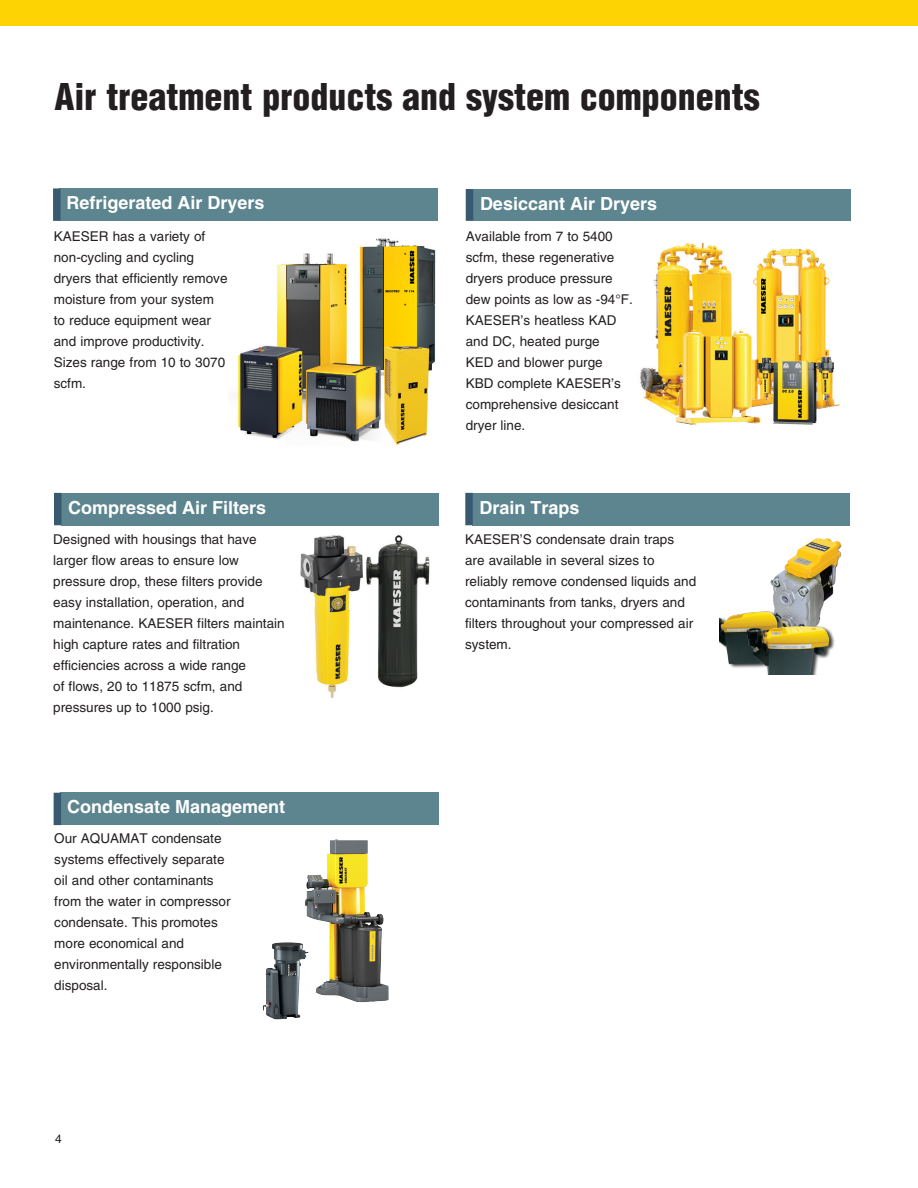
<style>
.page{position:relative;width:918px;height:1188px;background:#fff}
.page>*{position:absolute;margin:0;border:0;box-sizing:border-box;transform-origin:0 0}
.SUBHEAD{font:900 condensed 36px "Helvetica";color:#231f20}
.t1{font:700 18px "Helvetica";color:#fff}
.t2{font:13.5px/21px "Helvetica";color:#231f20}
.t3{font:12px "Helvetica";color:#231f20}
</style>
<div class="page">
<div style="left:0;top:0;width:918px;height:26px;background:#fed304"></div>
<img style="left:238px;top:238px;width:198px;height:207px">
<img style="left:640px;top:242px;width:200px;height:183px">
<img style="left:300px;top:535px;width:130px;height:163px">
<img style="left:719px;top:538px;width:123px;height:136px">
<img style="left:262px;top:839px;width:127px;height:181px">
<div style="left:60px;top:188px;width:378px;height:33px;background:#5c858f"></div>
<div style="left:53px;top:188px;width:8px;height:33px;background:#375a70"></div>
<div style="left:473px;top:189px;width:377px;height:32px;background:#5c858f"></div>
<div style="left:466px;top:189px;width:7px;height:32px;background:#375a70"></div>
<div style="left:62px;top:493px;width:377px;height:32px;background:#5c858f"></div>
<div style="left:54px;top:493px;width:8px;height:32px;background:#375a70"></div>
<div style="left:473px;top:493px;width:377px;height:32px;background:#5c858f"></div>
<div style="left:465px;top:493px;width:8px;height:32px;background:#375a70"></div>
<div style="left:60px;top:793px;width:379px;height:32px;background:#5c858f"></div>
<div style="left:54px;top:793px;width:7px;height:32px;background:#375a70"></div>
<p class="SUBHEAD" style="left:55px;top:74px;width:707px">Air treatment products and system components</p>
<p class="t1" style="left:67px;top:192px;width:200px">Refrigerated Air Dryers</p>
<p class="t1" style="left:480px;top:192px;width:179px">Desiccant Air Dryers</p>
<p class="t2" style="left:54px;top:225px;width:175px">KAESER has a variety of non-cycling and cycling dryers that efficiently remove moisture from your system to reduce equipment wear and improve productivity.<br>Sizes range from 10 to 3070 scfm.</p>
<p class="t2" style="left:466px;top:225px;width:169px">Available from 7 to 5400 scfm, these regenerative dryers produce pressure dew points as low as -94°F.<br>KAESER’s heatless KAD and DC, heated purge<br>KED and blower purge<br>KBD complete KAESER’s comprehensive desiccant dryer line.</p>
<p class="t1" style="left:68px;top:496px;width:200px">Compressed Air Filters</p>
<p class="t1" style="left:479px;top:496px;width:102px">Drain Traps</p>
<p class="t2" style="left:53px;top:529px;width:233px">Designed with housings that have larger flow areas to ensure low pressure drop, these filters provide easy installation, operation, and maintenance. KAESER filters maintain high capture rates and filtration efficiencies across a wide range<br>of flows, 20 to 11875 scfm, and pressures up to 1000 psig.</p>
<p class="t1" style="left:67px;top:796px;width:220px">Condensate Management</p>
<p class="t2" style="left:54px;top:828px;width:178px">Our AQUAMAT condensate systems effectively separate oil and other contaminants from the water in compressor condensate. This promotes more economical and environmentally responsible disposal.</p>
<p class="t3" style="left:55px;top:1132px;width:8px">4</p>
<p class="t2" style="left:465px;top:529px;width:233px">KAESER’S condensate drain traps are available in several sizes to reliably remove condensed liquids and contaminants from tanks, dryers and filters throughout your compressed air system.</p>
</div>
